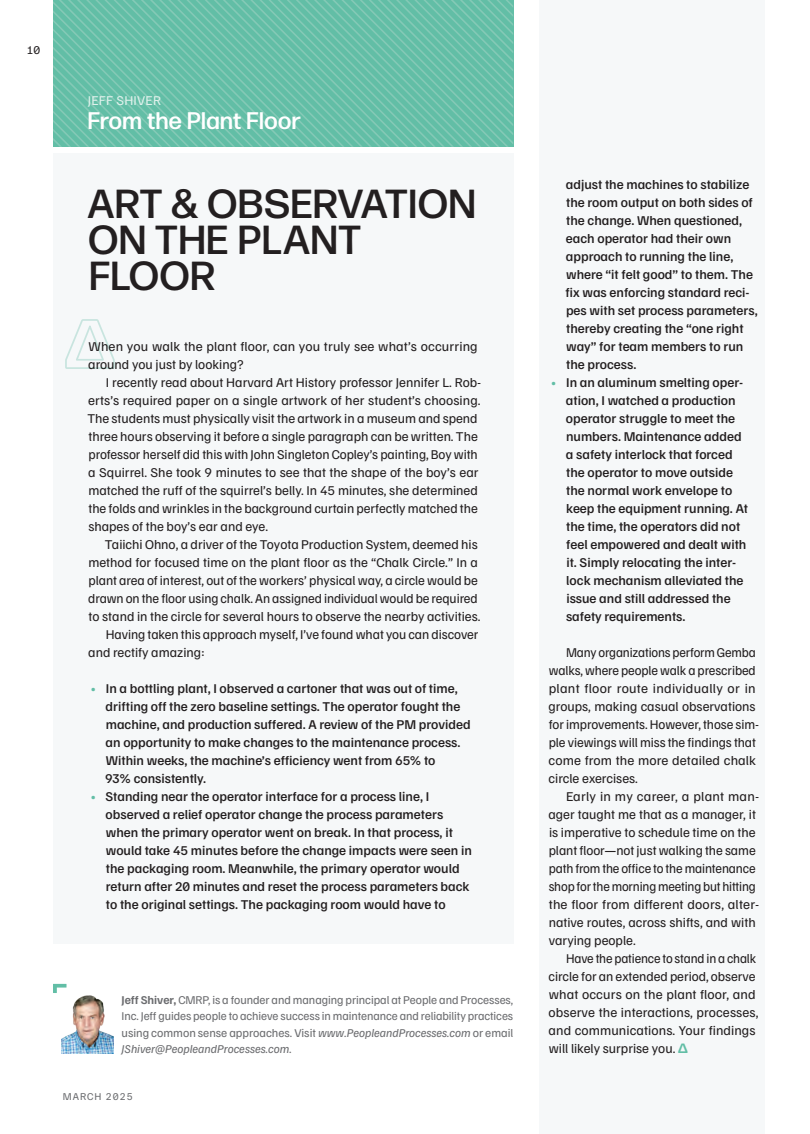
<style>
.page{position:relative;width:810px;height:1134px;background:#fff}
.page>*{position:absolute;margin:0;border:0;box-sizing:border-box;transform-origin:0 0}
.t1{font:500 40.5px/36px "Forma DJR Display";letter-spacing:.04em;color:#231f20}
.t2{font:500 24px "Forma DJR Deck";letter-spacing:.02em;color:#fff}
.t3{font:13.5px/18px "Familjen Grotesk";color:#231f20}
.t4{font:13.5px/18px "Familjen Grotesk";color:#231f20;scale:.95 1}
.t5{font:13.5px "Familjen Grotesk";letter-spacing:.02em;color:#e0f1ec}
.t6{font:12px/16.5px "Familjen Grotesk";color:#6c6d70;text-align:justify}
.t7{font:12px "Familjen Grotesk";color:#231f20}
.t8{font:10.5px "Familjen Grotesk";letter-spacing:.1em;color:#6c6d70}
.s1{color:#62bea6}
.s2{font-style:italic}
.s3{font-family:"Forma DJR Text";font-weight:700;color:#62bea6}
</style>
<div class="page">
<div style="left:539px;top:0;width:226px;height:1134px;background:#f6f8f9"></div>
<div style="left:53px;top:153px;width:460px;height:791px;background:#f6f8f9"></div>
<svg style="left:65px;top:319px;width:50px;height:50px"></svg>
<svg style="left:53px;top:0;width:460px;height:147px;background:#6ac0a9"></svg>
<img style="left:62px;top:995px;width:51px;height:58px">
<svg style="left:53px;top:984px;width:14px;height:9px"></svg>
<p class="t7" style="left:27px;top:42px;width:15px">10</p>
<p class="t5" style="left:88px;top:92px;width:67px">Jeff Shiver</p>
<h2 class="t2" style="left:88px;top:106px;width:214px">From the Plant Floor</h2>
<h1 class="t1" style="left:88px;top:185px;width:389px">ART &amp; OBSERVATION<br>ON THE PLANT<br>FLOOR</h1>
<p class="t3" style="left:88px;top:337px;width:391px">When you walk the plant floor, can you truly see what’s occurring around you just by looking?</p>
<p class="t3" style="left:87px;top:373px;width:395px;text-indent:18px">I recently read about Harvard Art History professor Jennifer L. Rob&shy;erts’s required paper on a single artwork of her student’s choosing.<br>The students must physically visit the artwork in a museum and spend three hours observing it before a single paragraph can be written. The professor herself did this with John Singleton Copley’s painting, Boy with a Squirrel. She took 9 minutes to see that the shape of the boy’s ear matched the ruff of the squirrel’s belly. In 45 minutes, she determined the folds and wrinkles in the background curtain perfectly matched the shapes of the boy’s ear and eye.</p>
<p class="t3" style="left:105px;top:535px;width:374px">Taiichi Ohno, a driver of the Toyota Production System, deemed his</p>
<p class="t3" style="left:88px;top:553px;width:391px">method for focused time on the plant floor as the “Chalk Circle.” In a</p>
<p class="t3" style="left:88px;top:571px;width:391px">plant area of interest, out of the workers’ physical way, a circle would be</p>
<p class="t3" style="left:88px;top:589px;width:391px">drawn on the floor using chalk. An assigned individual would be required</p>
<p class="t3" style="left:89px;top:607px;width:393px">to stand in the circle for several hours to observe the nearby activities.</p>
<p class="t3" style="left:106px;top:625px;width:374px">Having taken this approach myself, I’ve found what you can discover</p>
<p class="t3" style="left:88px;top:643px;width:118px">and rectify amazing:</p>
<p class="t3" style="left:105px;top:679px;width:367px;text-indent:-14px"><span class="s1">•</span> In a bottling plant, I observed a cartoner that was out of time, drifting off the zero baseline settings. The operator fought the machine, and production suffered. A review of the PM provided an opportunity to make changes to the maintenance process.<br>Within weeks, the machine’s efficiency went from 65% to<br>93% consistently.</p>
<p class="t3" style="left:106px;top:787px;width:368px;text-indent:-14px"><span class="s1">•</span> Standing near the operator interface for a process line, I observed a relief operator change the process parameters when the primary operator went on break. In that process, it would take 45 minutes before the change impacts were seen in the packaging room. Meanwhile, the primary operator would return after 20 minutes and reset the process parameters back to the original settings. The packaging room would have to</p>
<p class="t6" style="left:122px;top:991px;width:393px">Jeff Shiver, CMRP, is a founder and managing principal at People and Processes, Inc. Jeff guides people to achieve success in maintenance and reliability practices using common sense approaches. Visit <span class="s2">www.PeopleandProcesses.com</span> or email <span class="s2">JShiver@PeopleandProcesses.com</span>.</p>
<p class="t8" style="left:63px;top:1089px;width:72px">March 2025</p>
<p class="t3" style="left:566px;top:175px;width:194px">adjust the machines to stabilize the room output on both sides of the change. When questioned, each operator had their own approach to running the line, where “it felt good” to them. The fix was enforcing standard reci&shy;pes with set process parameters, thereby creating the “one right way” for team members to run the process.</p>
<p class="t3" style="left:566px;top:373px;width:184px;text-indent:-14px"><span class="s1">•</span> In an aluminum smelting oper&shy;ation, I watched a production operator struggle to meet the numbers. Maintenance added a safety interlock that forced the operator to move outside the normal work envelope to keep the equipment running. At the time, the operators did not feel empowered and dealt with it. Simply relocating the inter&shy;lock mechanism alleviated the issue and still addressed the safety requirements.</p>
<p class="t4" style="left:548px;top:643px;width:223px;text-indent:17px">Many organizations perform Gemba walks, where people walk a prescribed plant floor route individually or in groups, making casual observations for improvements. However, those sim&shy;ple viewings will miss the findings that come from the more detailed chalk circle exercises.</p>
<p class="t3" style="left:548px;top:787px;width:212px;text-indent:17px">Early in my career, a plant man&shy;ager taught me that as a manager, it is imperative to schedule time on the plant floor—not just walking the same path from the office to the maintenance shop for the morning meeting but hitting the floor from different doors, alter&shy;native routes, across shifts, and with varying people.</p>
<p class="t4" style="left:548px;top:949px;width:223px;text-indent:17px">Have the patience to stand in a chalk circle for an extended period, observe what occurs on the plant floor, and observe the interactions, processes, and communications. Your findings will likely surprise you. <span class="s3">∆</span></p>
</div>
